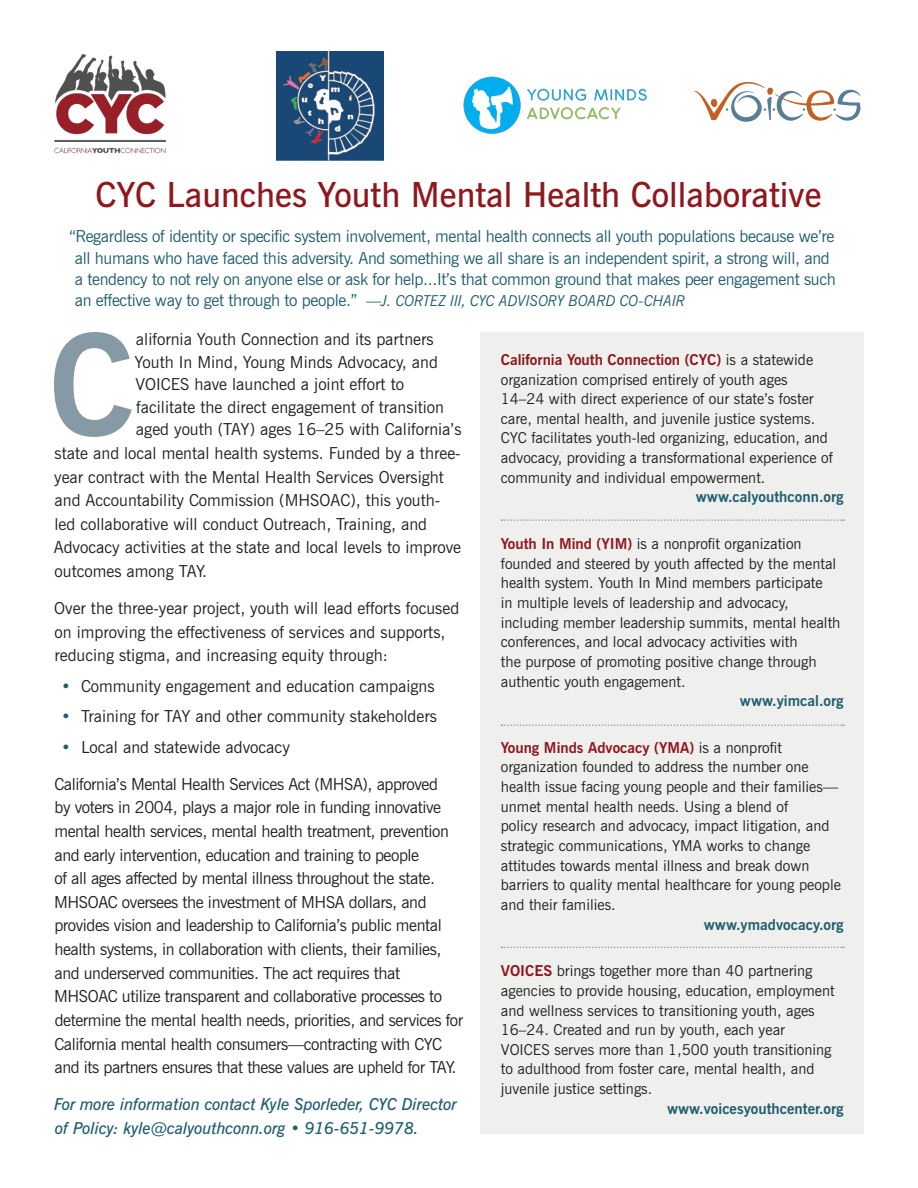
<style>
.page{position:relative;width:918px;height:1188px;background:#fff}
.page>*{position:absolute;margin:0;border:0;box-sizing:border-box;transform-origin:0 0}
.t1{font:700 140.25px "News Gothic BT";color:#869aa6}
.t2{font:600 34.5px "News Gothic BT";color:#8f171e}
.t3{font:16.5px/23.7px "News Gothic BT";color:#231f20}
.t4{font:16.5px/23.7px "News Gothic BT";letter-spacing:-.025em;color:#231f20}
.t5{font:16.5px/21.3px "News Gothic BT";letter-spacing:-.02em;color:#205e6f;text-align:center}
.t6{font:italic 600 16.5px/23.7px "News Gothic BT";letter-spacing:-.01em;color:#205e6f}
.t7{font:15px/19.6px "News Gothic BT";color:#231f20}
.t8{font:700 15px "News Gothic BT";color:#205e6f}
.t9{font:italic 15px "News Gothic BT";letter-spacing:-.02em;color:#205e6f}
.s1{font-style:normal;font-size:16.5px}
.s2{color:#205e6f}
.s3{font-weight:700;color:#8f171e}
</style>
<div class="page">
<div style="left:481px;top:333px;width:383px;height:801px;background:#efefee"></div>
<img style="left:54px;top:54px;width:111px;height:100px">
<img style="left:277px;top:52px;width:106px;height:108px">
<svg style="left:694px;top:82px;width:166px;height:40px"></svg>
<svg style="left:502px;top:947px;width:342px;height:1px"></svg>
<svg style="left:502px;top:724px;width:342px;height:2px"></svg>
<svg style="left:502px;top:519px;width:342px;height:2px"></svg>
<img style="left:463px;top:76px;width:184px;height:58px">
<p class="t2" style="left:96px;top:174px;width:727px">CYC Launches Youth Mental Health Collaborative</p>
<p class="t5" style="left:69px;top:226px;width:768px">“Regardless of identity or specific system involvement, mental health connects all youth populations because we’re all humans who have faced this adversity. And something we all share is an independent spirit, a strong will, and a tendency to not rely on anyone else or ask for help...It’s that common ground that makes peer engagement such</p>
<p class="t9" style="left:75px;top:292px;width:612px"><span class="s1">an effective way to get through to people.”</span> —J. CORTEZ III, CYC ADVISORY BOARD CO-CHAIR</p>
<p class="t1" style="left:49px;top:300px;width:88px">C</p>
<p class="t3" style="left:136px;top:327px;width:299px">alifornia Youth Connection and its partners</p>
<p class="t3" style="left:135px;top:350px;width:305px">Youth In Mind, Young Minds Advocacy, and</p>
<p class="t3" style="left:135px;top:372px;width:270px">VOICES have launched a joint effort to</p>
<p class="t3" style="left:136px;top:395px;width:309px">facilitate the direct engagement of transition</p>
<p class="t3" style="left:136px;top:417px;width:327px">aged youth (TAY) ages 16–25 with California’s</p>
<p class="t3" style="left:55px;top:441px;width:408px">state and local mental health systems. Funded by a three-</p>
<p class="t3" style="left:54px;top:465px;width:391px">year contract with the Mental Health Services Oversight</p>
<p class="t3" style="left:54px;top:488px;width:387px">and Accountability Commission (MHSOAC), this youth-</p>
<p class="t3" style="left:55px;top:512px;width:374px">led collaborative will conduct Outreach, Training, and</p>
<p class="t3" style="left:54px;top:536px;width:409px">Advocacy activities at the state and local levels to improve</p>
<p class="t3" style="left:55px;top:559px;width:154px">outcomes among TAY.</p>
<p class="t3" style="left:54px;top:596px;width:407px">Over the three-year project, youth will lead efforts focused on improving the effectiveness of services and supports, reducing stigma, and increasing equity through:</p>
<p class="t3" style="left:61px;top:674px;width:375px"><span class="s2">•</span> Community engagement and education campaigns</p>
<p class="t3" style="left:61px;top:704px;width:377px"><span class="s2">•</span> Training for TAY and other community stakeholders</p>
<p class="t3" style="left:61px;top:735px;width:230px"><span class="s2">•</span> Local and statewide advocacy</p>
<p class="t4" style="left:54px;top:772px;width:410px">California’s Mental Health Services Act (MHSA), approved<br>by voters in 2004, plays a major role in funding innovative mental health services, mental health treatment, prevention and early intervention, education and training to people<br>of all ages affected by mental illness throughout the state.<br>MHSOAC oversees the investment of MHSA dollars, and provides vision and leadership to California’s public mental health systems, in collaboration with clients, their families, and underserved communities. The act requires that MHSOAC utilize transparent and collaborative processes to determine the mental health needs, priorities, and services for California mental health consumers—contracting with CYC and its partners ensures that these values are upheld for TAY.</p>
<p class="t6" style="left:54px;top:1093px;width:404px">For more information contact Kyle Sporleder, CYC Director of Policy: kyle@calyouthconn.org • 916-651-9978.</p>
<p class="t7" style="left:501px;top:350px;width:334px"><span class="s3">California Youth Connection (CYC)</span> is a statewide organization comprised entirely of youth ages 14–24 with direct experience of our state’s foster care, mental health, and juvenile justice systems.<br>CYC facilitates youth-led organizing, education, and advocacy, providing a transformational experience of community and individual empowerment.</p>
<p class="t8" style="left:696px;top:488px;width:149px">www.calyouthconn.org</p>
<p class="t7" style="left:501px;top:534px;width:341px"><span class="s3">Youth In Mind (YIM)</span> is a nonprofit organization founded and steered by youth affected by the mental health system. Youth In Mind members participate<br>in multiple levels of leadership and advocacy, including member leadership summits, mental health conferences, and local advocacy activities with<br>the purpose of promoting positive change through authentic youth engagement.</p>
<p class="t8" style="left:740px;top:692px;width:105px">www.yimcal.org</p>
<p class="t7" style="left:501px;top:738px;width:342px"><span class="s3">Young Minds Advocacy (YMA)</span> is a nonprofit organization founded to address the number one health issue facing young people and their families— unmet mental health needs. Using a blend of<br>policy research and advocacy, impact litigation, and strategic communications, YMA works to change attitudes towards mental illness and break down barriers to quality mental healthcare for young people and their families.</p>
<p class="t8" style="left:704px;top:915px;width:141px">www.ymadvocacy.org</p>
<p class="t7" style="left:501px;top:961px;width:335px"><span class="s3">VOICES</span> brings together more than 40 partnering agencies to provide housing, education, employment and wellness services to transitioning youth, ages 16–24. Created and run by youth, each year VOICES serves more than 1,500 youth transitioning to adulthood from foster care, mental health, and juvenile justice settings.</p>
<p class="t8" style="left:667px;top:1099px;width:178px">www.voicesyouthcenter.org</p>
</div>
